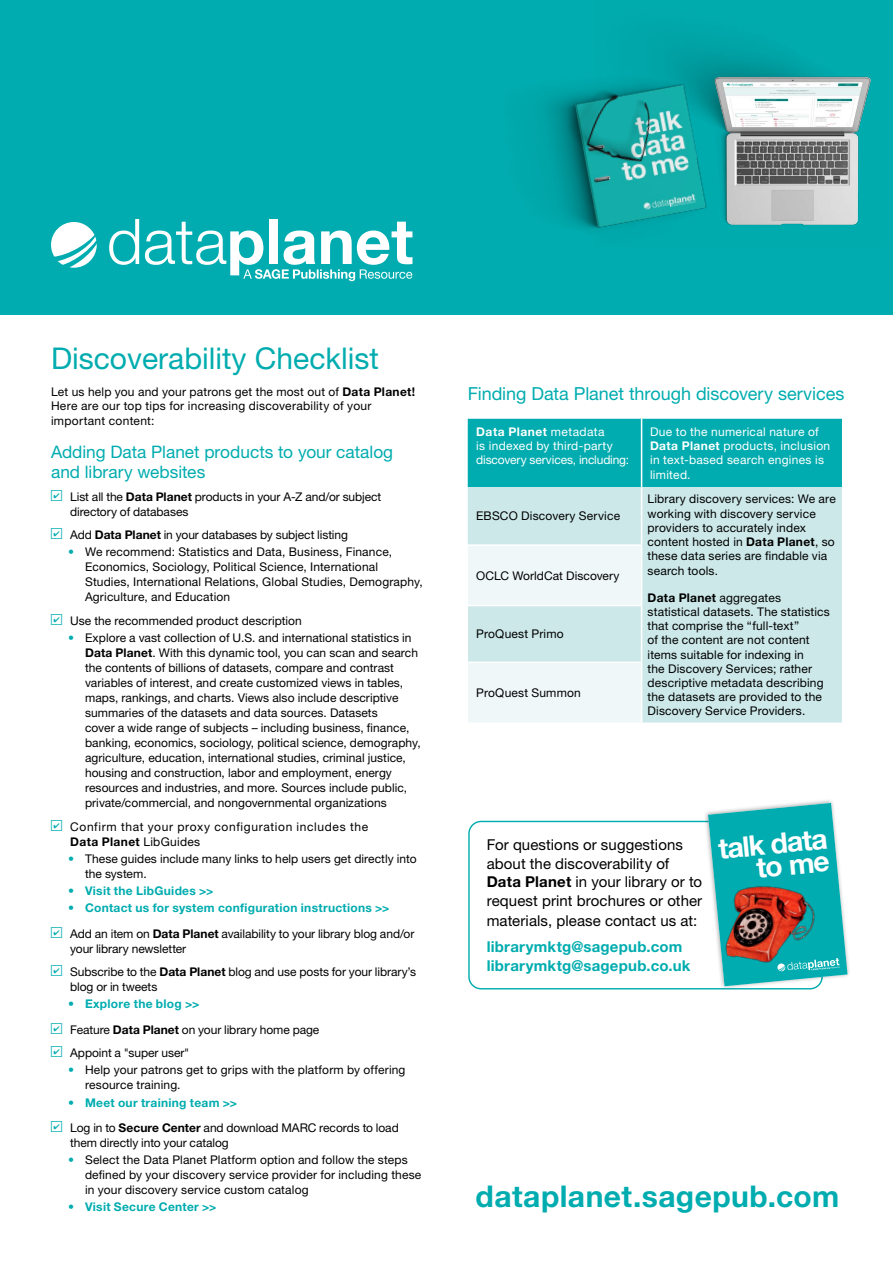
<style>
.page{position:relative;width:893px;height:1263px;background:#fff}
.page>*{position:absolute;margin:0;border:0;box-sizing:border-box;transform-origin:0 0}
.t1{font:30px "Helvetica Neue LT Std";color:#00acaf}
.t2{font:700 30px "Helvetica Neue LT Std";letter-spacing:.015em;color:#00acaf}
.t3{font:700 28.35px/22.5px "Helvetica Neue LT Std";color:#fff;text-align:right}
.t4{font:18px "Helvetica Neue LT Std";letter-spacing:-.005em;color:#00acaf}
.t5{font:17.25px/20.2px "Helvetica Neue LT Std";color:#00acaf}
.t6{font:15px/18.9px "Helvetica Neue LT Std";letter-spacing:.005em;color:#000}
.t7{font:700 15px/19.5px "Helvetica Neue LT Std";letter-spacing:.015em;color:#00acaf}
.t8{font:12px/15px "Helvetica Neue LT Std";letter-spacing:.005em;color:#000}
.t9{font:700 12px/25.7px "Helvetica Neue LT Std";letter-spacing:.02em;color:#00acaf}
.t10{font:12px/14.2px "Helvetica Neue LT Std";letter-spacing:.02em;color:#fff}
.t11{font:12px/14.2px "Helvetica Neue LT Std";letter-spacing:-.005em;color:#fff}
.t12{font:12px/15px "Helvetica Neue LT Std";letter-spacing:.05em;color:#000}
.s1{font-weight:700}
.s2{font-family:"Check Mac";font-size:19.5px;color:#00acaf}
.s3{color:#00acaf}
.s4{font-weight:400}
.s5{font-family:"Check Mac";font-weight:400;font-size:19.5px}
.s6{font-weight:400;color:#000}
.s7{color:#000}
.s8{font-weight:700;color:#00acaf}
</style>
<div class="page">
<div style="left:0;top:0;width:893px;height:315px;background:#00acaf"></div>
<img style="left:827px;top:76px;width:44px;height:149px">
<img style="left:555px;top:44px;width:272px;height:185px">
<img style="left:543px;top:65px;width:135px;height:120px">
<svg style="left:51px;top:222px;width:46px;height:46px"></svg>
<svg style="left:109px;top:219px;width:303px;height:62px"></svg>
<div style="left:468px;top:821px;width:355px;height:168px;border:1px solid #00acaf;border-radius:12px"></div>
<div style="left:703px;top:798px;width:149px;height:192px;background:#000;opacity:.35"></div>
<svg style="left:708px;top:803px;width:139px;height:183px"></svg>
<div style="left:468px;top:419px;width:374px;height:68px;background:#00acaf"></div>
<div style="left:468px;top:487px;width:374px;height:235px;background:#cce8e9"></div>
<div style="left:468px;top:545px;width:174px;height:60px;background:#eff7f8"></div>
<div style="left:468px;top:605px;width:174px;height:57px;background:#cce8e9"></div>
<div style="left:468px;top:662px;width:174px;height:61px;background:#eff7f8"></div>
<hr style="left:641px;top:487px;width:1px;height:57px;background:#fff">
<hr style="left:468px;top:544px;width:174px;height:2px;background:#fff">
<hr style="left:641px;top:546px;width:1px;height:59px;background:#fff">
<hr style="left:468px;top:605px;width:174px;height:1px;background:#fff">
<hr style="left:641px;top:606px;width:1px;height:55px;background:#fff">
<hr style="left:468px;top:661px;width:174px;height:2px;background:#fff">
<hr style="left:641px;top:663px;width:1px;height:59px;background:#fff">
<hr style="left:641px;top:419px;width:1px;height:68px;background:#fff">
<hr style="left:468px;top:722px;width:174px;height:2px;background:#fff">
<h1 class="t1" style="left:51px;top:340px;width:329px">Discoverability Checklist</h1>
<p class="t8" style="left:51px;top:384px;width:366px;line-height:14.2px">Let us help you and your patrons get the most out of <span class="s1">Data Planet!<br></span>Here are our top tips for increasing discoverability of your important content:</p>
<h3 class="t5" style="left:51px;top:441px;width:344px">Adding Data Planet products to your catalog and library websites</h3>
<p class="t8" style="left:70px;top:489px;width:313px;text-indent:-19px"><span class="s2">a</span> List all the <span class="s1">Data Planet</span> products in your A-Z and/or subject directory of databases</p>
<p class="t8" style="left:51px;top:527px;width:298px"><span class="s2">a</span> Add <span class="s1">Data Planet</span> in your databases by subject listing</p>
<p class="t8" style="left:85px;top:544px;width:339px;text-indent:-17px"><span class="s3">•</span> We recommend: Statistics and Data, Business, Finance, Economics, Sociology, Political Science, International Studies, International Relations, Global Studies, Demography, Agriculture, and Education</p>
<p class="t8" style="left:51px;top:613px;width:252px"><span class="s2">a</span> Use the recommended product description</p>
<p class="t8" style="left:85px;top:630px;width:337px;text-indent:-17px"><span class="s3">•</span> Explore a vast collection of U.S. and international statistics in <span class="s1">Data Planet</span>. With this dynamic tool, you can scan and search the contents of billions of datasets, compare and contrast variables of interest, and create customized views in tables, maps, rankings, and charts. Views also include descriptive summaries of the datasets and data sources. Datasets<br>cover a wide range of subjects – including business, finance, banking, economics, sociology, political science, demography, agriculture, education, international studies, criminal justice, housing and construction, labor and employment, energy resources and industries, and more. Sources include public, private/commercial, and nongovernmental organizations</p>
<p class="t12" style="left:70px;top:818px;width:300px;text-indent:-19px"><span class="s2">a</span> Confirm that your proxy configuration includes the<br><span class="s1">Data Planet</span> LibGuides</p>
<p class="t8" style="left:85px;top:851px;width:333px;text-indent:-17px"><span class="s3">•</span> These guides include many links to help users get directly into the system.</p>
<p class="t9" style="left:68px;top:877px;width:147px"><span class="s4">•</span> Visit the LibGuides &gt;&gt;</p>
<p class="t9" style="left:51px;top:894px;width:365px;text-indent:17px">• Contact us for system configuration instructions &gt;&gt;<br><span class="s5">a</span> <span class="s6">Add an item on</span> <span class="s7">Data Planet</span> <span class="s6">availability to your library blog and/or</span></p>
<p class="t8" style="left:51px;top:936px;width:367px;line-height:23.5px;text-indent:19px">your library newsletter<br><span class="s2">a</span> Subscribe to the <span class="s1">Data Planet</span> blog and use posts for your library’s</p>
<p class="t8" style="left:70px;top:979px;width:89px">blog or in tweets</p>
<p class="t8" style="left:51px;top:991px;width:270px;line-height:25.7px;text-indent:17px"><span class="s3">•</span> <span class="s8">Explore the blog &gt;&gt;<br></span><span class="s2">a</span> Feature <span class="s1">Data Planet</span> on your library home page</p>
<p class="t8" style="left:51px;top:1045px;width:140px"><span class="s2">a</span> Appoint a "super user"</p>
<p class="t8" style="left:85px;top:1062px;width:322px;text-indent:-17px"><span class="s3">•</span> Help your patrons get to grips with the platform by offering resource training.</p>
<p class="t8" style="left:51px;top:1089px;width:349px;line-height:25.7px;text-indent:17px"><span class="s3">•</span> <span class="s8">Meet our training team &gt;&gt;<br></span><span class="s2">a</span> Log in to <span class="s1">Secure Center</span> and download MARC records to load</p>
<p class="t8" style="left:70px;top:1135px;width:160px">them directly into your catalog</p>
<p class="t8" style="left:85px;top:1152px;width:338px;text-indent:-17px"><span class="s3">•</span> Select the Data Planet Platform option and follow the steps defined by your discovery service provider for including these in your discovery service custom catalog</p>
<p class="t9" style="left:68px;top:1194px;width:150px"><span class="s4">•</span> Visit Secure Center &gt;&gt;</p>
<h3 class="t4" style="left:468px;top:383px;width:378px">Finding Data Planet through discovery services</h3>
<p class="t11" style="left:476px;top:424px;width:154px"><span class="s1">Data Planet</span> metadata<br>is indexed by third-party discovery services, including:</p>
<p class="t10" style="left:650px;top:424px;width:182px">Due to the numerical nature of<br><span class="s1">Data Planet</span> products, inclusion in text-based search engines is limited.</p>
<p class="t8" style="left:476px;top:508px;width:145px">EBSCO Discovery Service</p>
<p class="t8" style="left:648px;top:492px;width:190px;line-height:14.2px">Library discovery services: We are working with discovery service providers to accurately index content hosted in <span class="s1">Data Planet</span>, so these data series are findable via search tools.</p>
<p class="t8" style="left:648px;top:590px;width:184px;line-height:14.2px"><span class="s1">Data Planet</span> aggregates statistical datasets. The statistics that comprise the “full-text”<br>of the content are not content items suitable for indexing in<br>the Discovery Services; rather descriptive metadata describing the datasets are provided to the<br>Discovery Service Providers.</p>
<p class="t8" style="left:476px;top:568px;width:145px">OCLC WorldCat Discovery</p>
<p class="t8" style="left:476px;top:626px;width:89px">ProQuest Primo</p>
<p class="t8" style="left:476px;top:685px;width:106px">ProQuest Summon</p>
<p class="t6" style="left:487px;top:835px;width:217px">For questions or suggestions about the discoverability of<br><span class="s1">Data Planet</span> in your library or to request print brochures or other materials, please contact us at:</p>
<p class="t7" style="left:487px;top:936px;width:205px">librarymktg@sagepub.com librarymktg@sagepub.co.uk</p>
<h2 class="t3" style="left:717px;top:837px;width:111px;rotate:-6deg">talk data to me</h2>
<h1 class="t2" style="left:475px;top:1177px;width:365px">dataplanet.sagepub.com</h1>
</div>
